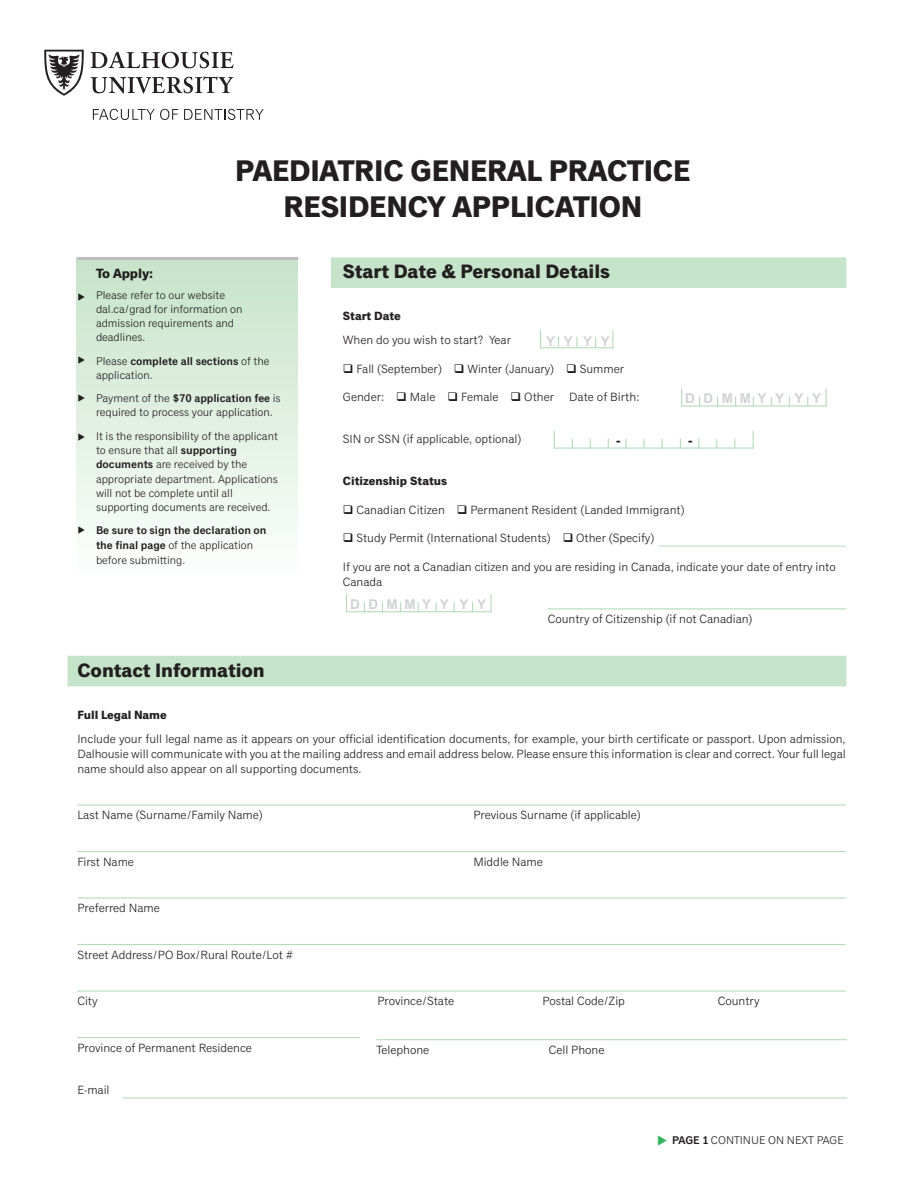
<style>
.page{position:relative;width:918px;height:1188px;background:#fff}
.page>*{position:absolute;margin:0;border:0;box-sizing:border-box;transform-origin:0 0}
.t1{font:700 30px/36px "Classic Grotesque Std";letter-spacing:-.01em;color:#231f20;text-align:center}
.Heads{font:700 19.5px "Classic Grotesque Std";letter-spacing:-.005em;color:#231f20}
.Body_No_Line{font:700 13.5px "Arial";color:#d1d2d4}
.t2{font:700 13.5px "Classic Grotesque Std";letter-spacing:-.005em;color:#231f20}
.Body_No_Line-2{font:700 13.5px "Arial";color:#231f20}
.Body_No_Line-3{font:12px/15px "Classic Grotesque Std";letter-spacing:-.005em;color:#231f20}
.Body_Line{font:12px "Classic Grotesque Std";letter-spacing:-.005em;color:#231f20}
.Body_No_Line-4{font:700 12px "Classic Grotesque Std";letter-spacing:-.005em;color:#231f20}
.Body_No_Line-5{font:11.25px/14.2px "Classic Grotesque Std";letter-spacing:-.005em;color:#231f20}
.t3{font:600 11.25px/14.7px "Classic Grotesque Std";letter-spacing:-.005em;color:#231f20}
.s1{font-weight:600}
.s2{font-weight:400}
</style>
<div class="page">
<div style="left:68px;top:656px;width:778px;height:30px;background:#c6e4c9"></div>
<div style="left:331px;top:257px;width:515px;height:31px;background:#c6e4c9;border:2px solid #c6e4c9"></div>
<div style="left:77px;top:258px;width:221px;height:319px;background:linear-gradient(to bottom,#c6e3c8,#fdfefd)"></div>
<svg style="left:612px;top:330px;width:2px;height:17px"></svg>
<svg style="left:576px;top:337px;width:2px;height:10px"></svg>
<hr style="left:540px;top:347px;width:74px;height:1px;background:#b4dcb9">
<svg style="left:540px;top:330px;width:1px;height:17px"></svg>
<hr style="left:123px;top:1097px;width:724px;height:2px;background:#b4dcb9">
<hr style="left:77px;top:804px;width:769px;height:2px;background:#b4dcb9">
<hr style="left:77px;top:851px;width:769px;height:1px;background:#b4dcb9">
<hr style="left:77px;top:897px;width:769px;height:2px;background:#b4dcb9">
<hr style="left:77px;top:944px;width:769px;height:1px;background:#b4dcb9">
<hr style="left:77px;top:990px;width:769px;height:2px;background:#b4dcb9">
<hr style="left:77px;top:1037px;width:283px;height:1px;background:#b4dcb9">
<hr style="left:77px;top:257px;width:221px;height:3px;background:#bcbdc0">
<hr style="left:377px;top:1039px;width:470px;height:1px;background:#b4dcb9">
<svg style="left:681px;top:389px;width:1px;height:18px"></svg>
<svg style="left:826px;top:389px;width:1px;height:16px"></svg>
<hr style="left:682px;top:405px;width:145px;height:2px;background:#b4dcb9">
<svg style="left:554px;top:431px;width:1px;height:17px"></svg>
<hr style="left:554px;top:448px;width:199px;height:1px;background:#b4dcb9">
<svg style="left:625px;top:439px;width:2px;height:10px"></svg>
<svg style="left:643px;top:439px;width:2px;height:9px"></svg>
<svg style="left:661px;top:439px;width:2px;height:10px"></svg>
<svg style="left:753px;top:431px;width:1px;height:18px"></svg>
<svg style="left:346px;top:594px;width:1px;height:17px"></svg>
<svg style="left:490px;top:594px;width:2px;height:17px"></svg>
<hr style="left:346px;top:611px;width:146px;height:1px;background:#b4dcb9">
<hr style="left:659px;top:546px;width:187px;height:1px;background:#b4dcb9">
<hr style="left:548px;top:608px;width:298px;height:1px;background:#b4dcb9">
<svg style="left:93px;top:109px;width:85px;height:11px"></svg>
<svg style="left:184px;top:109px;width:80px;height:11px"></svg>
<svg style="left:44px;top:50px;width:40px;height:46px"></svg>
<svg style="left:91px;top:52px;width:143px;height:16px"></svg>
<svg style="left:91px;top:76px;width:142px;height:17px"></svg>
<svg style="left:78px;top:293px;width:7px;height:8px"></svg>
<svg style="left:78px;top:356px;width:7px;height:7px"></svg>
<svg style="left:78px;top:395px;width:7px;height:7px"></svg>
<svg style="left:78px;top:433px;width:7px;height:7px"></svg>
<svg style="left:78px;top:527px;width:7px;height:7px"></svg>
<p class="t1" style="left:235px;top:154px;width:457px">PAEDIATRIC GENERAL PRACTICE<br>RESIDENCY APPLICATION</p>
<p class="t2" style="left:96px;top:266px;width:59px">To Apply:</p>
<p class="Body_No_Line-5" style="left:96px;top:288px;width:148px">Please refer to our website dal.ca/grad for information on admission requirements and deadlines.</p>
<p class="Body_No_Line-5" style="left:96px;top:354px;width:175px">Please <span class="s1">complete all sections</span> of the application.</p>
<p class="Body_No_Line-5" style="left:96px;top:392px;width:186px">Payment of the <span class="s1">$70 application fee</span> is required to process your application.</p>
<p class="Body_No_Line-5" style="left:96px;top:429px;width:184px">It is the responsibility of the applicant to ensure that all <span class="s1">supporting documents</span> are received by the appropriate department. Applications will not be complete until all supporting documents are received.</p>
<p class="t3" style="left:96px;top:524px;width:172px">Be sure to sign the declaration on the final page <span class="s2">of the application before submitting.</span></p>
<p class="Heads" style="left:343px;top:261px;width:269px">Start Date &amp; Personal Details</p>
<p class="Body_No_Line-4" style="left:343px;top:309px;width:59px">Start Date</p>
<p class="Body_No_Line-3" style="left:343px;top:333px;width:170px">When do you wish to start? Year</p>
<p class="Body_No_Line-3" style="left:343px;top:361px;width:283px">❑ Fall (September) ❑ Winter (January) ❑ Summer</p>
<p class="Body_No_Line-3" style="left:343px;top:390px;width:298px">Gender: ❑ Male ❑ Female ❑ Other Date of Birth:</p>
<p class="Body_No_Line-3" style="left:343px;top:432px;width:180px">SIN or SSN (if applicable, optional)</p>
<p class="Body_No_Line-4" style="left:343px;top:474px;width:106px">Citizenship Status</p>
<p class="Body_No_Line-3" style="left:343px;top:502px;width:343px">❑ Canadian Citizen ❑ Permanent Resident (Landed Immigrant)</p>
<p class="Body_No_Line-3" style="left:343px;top:531px;width:313px">❑ Study Permit (International Students) ❑ Other (Specify)</p>
<p class="Body_No_Line-3" style="left:343px;top:559px;width:494px">If you are not a Canadian citizen and you are residing in Canada, indicate your date of entry into<br>Canada</p>
<p class="Body_No_Line" style="left:546px;top:332px;width:65px">Y Y Y Y</p>
<p class="Body_No_Line" style="left:685px;top:389px;width:137px">D D M M Y Y Y Y</p>
<p class="Body_No_Line-2" style="left:616px;top:431px;width:6px">-</p>
<p class="Body_No_Line-2" style="left:688px;top:431px;width:6px">-</p>
<p class="Body_No_Line" style="left:350px;top:595px;width:137px">D D M M Y Y Y Y</p>
<p class="Body_Line" style="left:548px;top:612px;width:206px">Country of Citizenship (if not Canadian)</p>
<p class="Heads" style="left:77px;top:659px;width:189px">Contact Information</p>
<p class="Body_No_Line-4" style="left:77px;top:708px;width:91px">Full Legal Name</p>
<p class="Body_No_Line-3" style="left:77px;top:731px;width:770px;text-align:justify">Include your full legal name as it appears on your official identification documents, for example, your birth certificate or passport. Upon admission, Dalhousie will communicate with you at the mailing address and email address below. Please ensure this information is clear and correct. Your full legal name should also appear on all supporting documents.</p>
<p class="Body_Line" style="left:77px;top:808px;width:187px">Last Name (Surname/Family Name)</p>
<p class="Body_Line" style="left:473px;top:808px;width:169px">Previous Surname (if applicable)</p>
<p class="Body_Line" style="left:77px;top:855px;width:58px">First Name</p>
<p class="Body_Line" style="left:473px;top:855px;width:71px">Middle Name</p>
<p class="Body_Line" style="left:77px;top:901px;width:84px">Preferred Name</p>
<p class="Body_Line" style="left:77px;top:948px;width:217px">Street Address/PO Box/Rural Route/Lot #</p>
<p class="Body_Line" style="left:77px;top:994px;width:22px">City</p>
<p class="Body_Line" style="left:377px;top:994px;width:78px">Province/State</p>
<p class="Body_Line" style="left:542px;top:994px;width:84px">Postal Code/Zip</p>
<p class="Body_Line" style="left:718px;top:994px;width:43px">Country</p>
<p class="Body_Line" style="left:77px;top:1041px;width:176px">Province of Permanent Residence</p>
<p class="Body_No_Line-3" style="left:77px;top:1082px;width:34px">E-mail</p>
<p class="Body_Line" style="left:377px;top:1043px;width:54px">Telephone</p>
<p class="Body_Line" style="left:549px;top:1043px;width:57px">Cell Phone</p>
<p class="Body_No_Line-5" style="left:672px;top:1133px;width:173px"><span class="s1">PAGE 1</span> CONTINUE ON NEXT PAGE</p>
</div>
